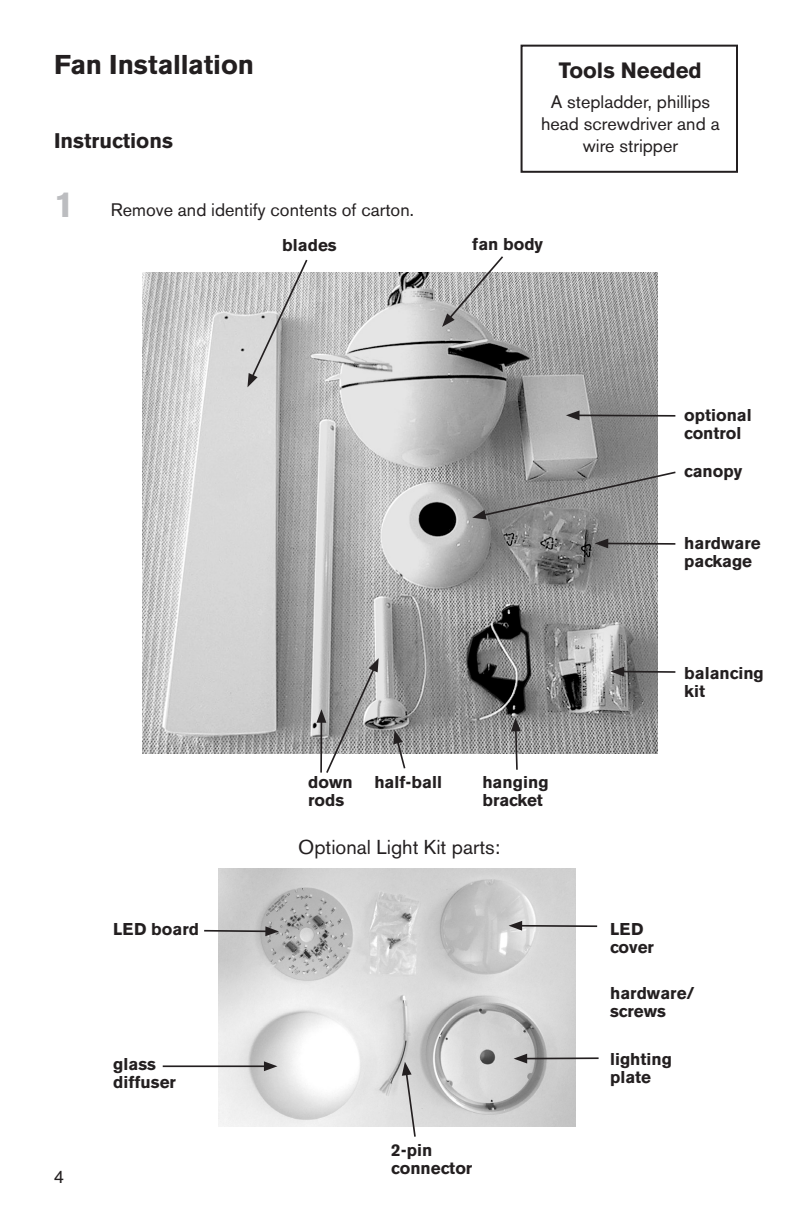
<style>
.page{position:relative;width:792px;height:1224px;background:#fff}
.page>*{position:absolute;margin:0;border:0;box-sizing:border-box;transform-origin:0 0}
.t1{font:700 36px "Akzidenz Grotesk BE";color:#bcbdc0}
.t2{font:700 27px "Akzidenz Grotesk BE";letter-spacing:-.005em;color:#231f20}
.t3{font:700 22px "Akzidenz Grotesk BE";color:#231f20}
.t4{font:700 21px "Akzidenz Grotesk BE";color:#231f20}
.t5{font:20px "Akzidenz Grotesk BE";color:#231f20}
.t6{font:18px/22px "Akzidenz Grotesk BE";color:#231f20;text-align:center}
.t7{font:700 17px/18px "Akzidenz Grotesk BE";color:#231f20}
</style>
<div class="page">
<img style="left:218px;top:869px;width:358px;height:257px">
<svg style="left:402px;top:1062px;width:15px;height:75px"></svg>
<hr style="left:519px;top:925px;width:78px;height:2px;background:#231f20">
<svg style="left:509px;top:921px;width:13px;height:10px"></svg>
<hr style="left:524px;top:1057px;width:75px;height:2px;background:#231f20">
<svg style="left:514px;top:1054px;width:13px;height:10px"></svg>
<svg style="left:204px;top:926px;width:75px;height:10px"></svg>
<hr style="left:163px;top:1065px;width:104px;height:2px;background:#231f20">
<svg style="left:264px;top:1061px;width:13px;height:10px"></svg>
<div style="left:521px;top:45px;width:217px;height:128px;border:2px solid #231f20"></div>
<img style="left:143px;top:272px;width:515px;height:481px">
<svg style="left:247px;top:259px;width:62px;height:128px;background:#c2c1c1"></svg>
<svg style="left:442px;top:256px;width:63px;height:71px"></svg>
<svg style="left:511px;top:718px;width:10px;height:52px"></svg>
<svg style="left:316px;top:658px;width:63px;height:115px"></svg>
<hr style="left:621px;top:671px;width:54px;height:2px;background:#231f20">
<svg style="left:611px;top:667px;width:13px;height:10px"></svg>
<hr style="left:605px;top:543px;width:70px;height:2px;background:#231f20">
<svg style="left:595px;top:539px;width:13px;height:9px"></svg>
<svg style="left:472px;top:470px;width:204px;height:50px;background:#939292"></svg>
<hr style="left:576px;top:415px;width:99px;height:2px;background:#231f20">
<svg style="left:566px;top:410px;width:14px;height:10px"></svg>
<svg style="left:393px;top:730px;width:14px;height:39px"></svg>
<h2 class="t2" style="left:54px;top:49px;width:202px">Fan Installation</h2>
<p class="t4" style="left:54px;top:129px;width:121px">Instructions</p>
<h1 class="t1" style="left:54px;top:184px;width:22px">1</h1>
<p class="t6" style="left:111px;top:199px;width:305px">Remove and identify contents of carton.</p>
<p class="t3" style="left:559px;top:58px;width:145px">Tools Needed</p>
<p class="t6" style="left:541px;top:90px;width:180px">A stepladder, phillips head screwdriver and a wire stripper</p>
<p class="t6" style="left:54px;top:1166px;width:12px">4</p>
<p class="t7" style="left:113px;top:921px;width:87px">LED board</p>
<p class="t7" style="left:113px;top:1055px;width:64px">glass diffuser</p>
<p class="t7" style="left:282px;top:236px;width:56px">blades</p>
<p class="t7" style="left:472px;top:235px;width:72px">fan body</p>
<p class="t7" style="left:308px;top:773px;width:46px">down</p>
<p class="t7" style="left:374px;top:773px;width:69px">half-ball</p>
<p class="t7" style="left:308px;top:791px;width:38px">rods</p>
<p class="t7" style="left:482px;top:773px;width:68px">hanging bracket</p>
<p class="t5" style="left:298px;top:835px;width:204px">Optional Light Kit parts:</p>
<p class="t7" style="left:391px;top:1141px;width:83px">2-pin connector</p>
<p class="t7" style="left:684px;top:406px;width:69px">optional control</p>
<p class="t7" style="left:684px;top:463px;width:60px">canopy</p>
<p class="t7" style="left:684px;top:535px;width:78px">hardware package</p>
<p class="t7" style="left:684px;top:664px;width:81px">balancing kit</p>
<p class="t7" style="left:610px;top:920px;width:45px">LED cover</p>
<p class="t7" style="left:610px;top:984px;width:86px">hardware/ screws</p>
<p class="t7" style="left:610px;top:1050px;width:63px">lighting plate</p>
</div>
